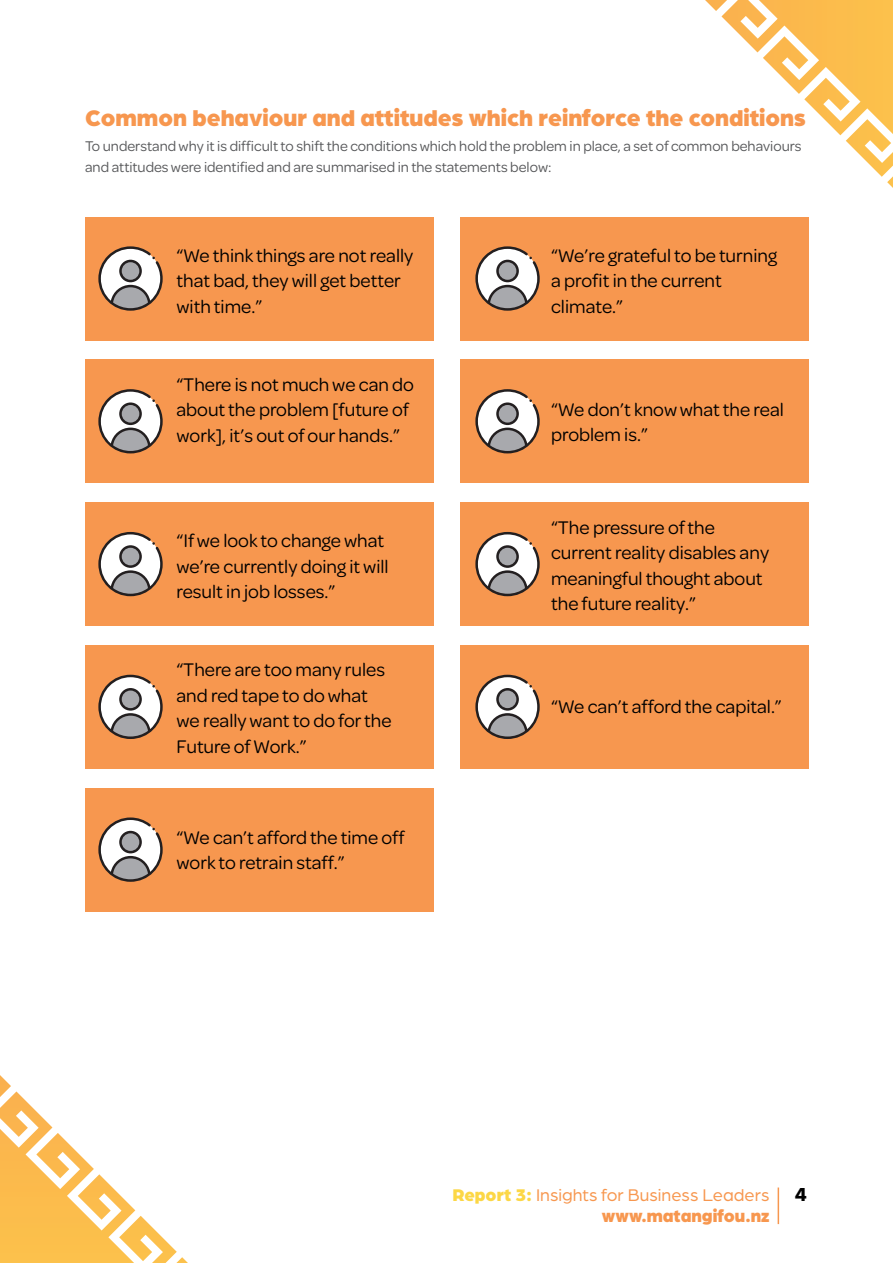
<style>
.page{position:relative;width:893px;height:1263px;background:#fff}
.page>*{position:absolute;margin:0;border:0;box-sizing:border-box;transform-origin:0 0}
.New_Heading{font:900 24px "Arboria";color:#f7974f}
.Content{font:19.5px/25.5px "Omnes";color:#000}
.t1{font:700 19.5px "Futura PT";color:#000}
.t2{font:18px "Arboria";color:#f7974f}
.t3{font:900 18px "Arboria";color:#f7974f}
.Content-2{font:15px/21px "Omnes";color:#57585a}
.s1{font-weight:900;color:#fcd745}
</style>
<div class="page">
<svg style="left:705px;top:0;width:188px;height:188px"></svg>
<svg style="left:0;top:1075px;width:188px;height:188px"></svg>
<hr style="left:778px;top:1187px;width:1px;height:37px;background:#f7974f">
<div style="left:85px;top:217px;width:349px;height:123px;background:#f7974f"></div>
<div style="left:460px;top:217px;width:348px;height:123px;background:#f7974f"></div>
<div style="left:85px;top:360px;width:349px;height:123px;background:#f7974f"></div>
<div style="left:460px;top:360px;width:348px;height:123px;background:#f7974f"></div>
<div style="left:85px;top:502px;width:349px;height:124px;background:#f7974f"></div>
<div style="left:460px;top:502px;width:348px;height:124px;background:#f7974f"></div>
<div style="left:85px;top:645px;width:349px;height:123px;background:#f7974f"></div>
<div style="left:460px;top:645px;width:348px;height:123px;background:#f7974f"></div>
<div style="left:85px;top:788px;width:349px;height:123px;background:#f7974f"></div>
<svg style="left:98px;top:246px;width:65px;height:65px"></svg>
<svg style="left:475px;top:246px;width:65px;height:65px"></svg>
<svg style="left:98px;top:389px;width:65px;height:64px"></svg>
<svg style="left:475px;top:389px;width:65px;height:64px"></svg>
<svg style="left:98px;top:532px;width:65px;height:64px"></svg>
<svg style="left:475px;top:532px;width:65px;height:64px"></svg>
<svg style="left:98px;top:675px;width:65px;height:64px"></svg>
<svg style="left:475px;top:675px;width:65px;height:64px"></svg>
<svg style="left:98px;top:817px;width:65px;height:65px"></svg>
<p class="New_Heading" style="left:85px;top:101px;width:722px">Common behaviour and attitudes which reinforce the conditions</p>
<p class="Content-2" style="left:85px;top:135px;width:718px">To understand why it is difficult to shift the conditions which hold the problem in place, a set of common behaviours and attitudes were identified and are summarised in the statements below:</p>
<p class="Content" style="left:176px;top:241px;width:238px">“We think things are not really that bad, they will get better with time.”</p>
<p class="Content" style="left:551px;top:241px;width:227px">“We’re grateful to be turning a profit in the current climate.”</p>
<p class="Content" style="left:176px;top:370px;width:239px">“There is not much we can do about the problem [future of work], it’s out of our hands.”</p>
<p class="Content" style="left:176px;top:527px;width:214px">“If we look to change what we’re currently doing it will result in job losses.”</p>
<p class="Content" style="left:176px;top:656px;width:217px">“There are too many rules and red tape to do what we really want to do for the<br>Future of Work.”</p>
<p class="Content" style="left:176px;top:823px;width:230px">“We can’t afford the time off work to retrain staff.”</p>
<p class="Content" style="left:551px;top:395px;width:234px">“We don’t know what the real problem is.”</p>
<p class="Content" style="left:551px;top:513px;width:219px">“The pressure of the current reality disables any meaningful thought about the future reality.”</p>
<p class="Content" style="left:551px;top:693px;width:232px">“We can’t afford the capital.”</p>
<p class="t2" style="left:452px;top:1183px;width:318px"><span class="s1">Report 3:</span> Insights for Business Leaders</p>
<p class="t1" style="left:795px;top:1182px;width:13px">4</p>
<p class="t3" style="left:602px;top:1203px;width:169px">www.matangifou.nz</p>
</div>
